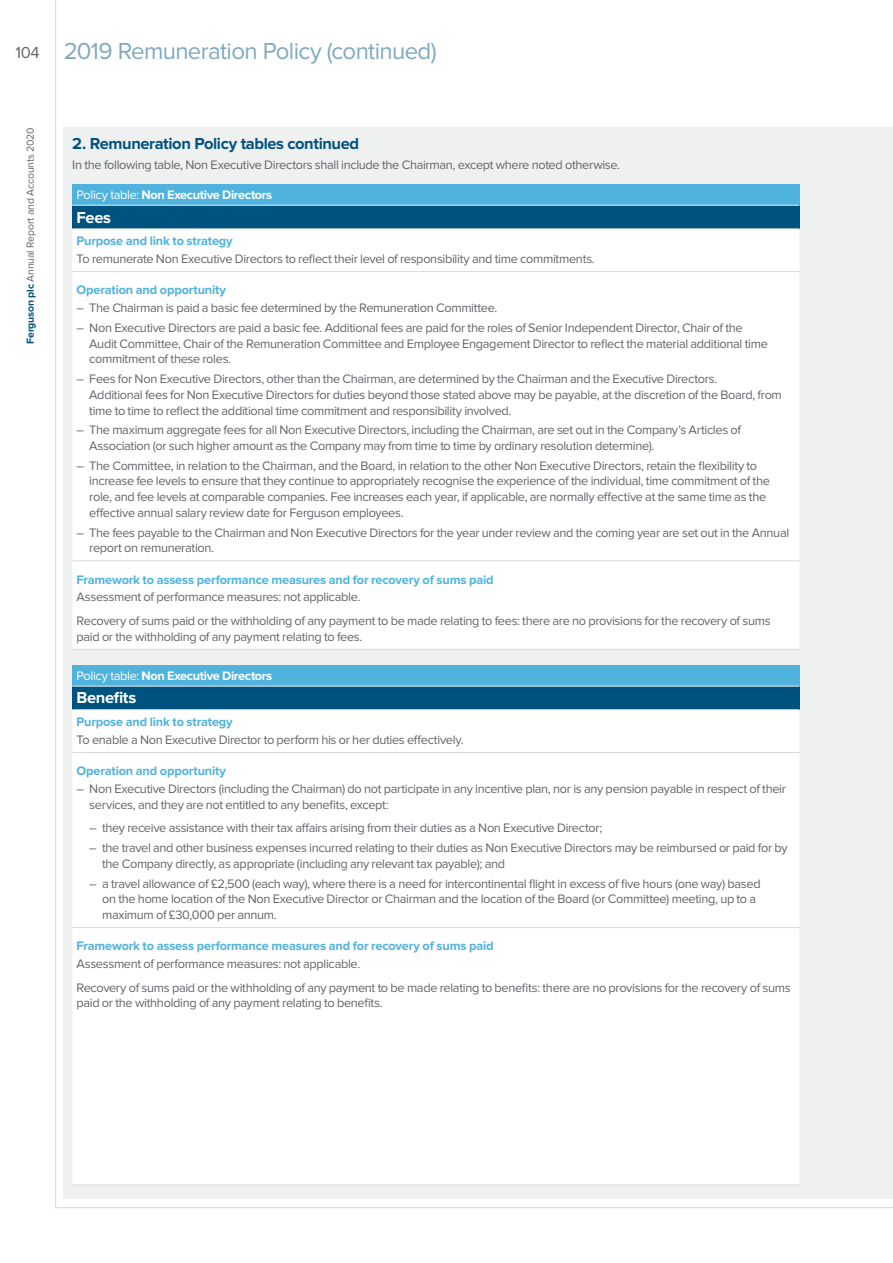
<style>
.page{position:relative;width:893px;height:1263px;background:#fff}
.page>*{position:absolute;margin:0;border:0;box-sizing:border-box;transform-origin:0 0}
.t1{font:24px "Proxima Nova";letter-spacing:-.03em;color:#80a9bf}
.t2{font:700 16.5px "Proxima Nova";letter-spacing:-.025em;color:#00537f}
.t3{font:700 16.5px "Proxima Nova";letter-spacing:-.025em;color:#fff}
.t4{font:12.75px/15.8px "Proxima Nova";letter-spacing:-.025em;color:#636569}
.t5{font:700 12.75px "Proxima Nova";letter-spacing:-.015em;color:#4fb3dd}
.t6{font:700 12.75px "Proxima Nova";letter-spacing:-.025em;color:#fff}
.t7{font:10.5px "Proxima Nova";letter-spacing:-.01em;color:#636569}
.s1{font-size:16.5px;color:#636569}
.s2{font-weight:700;color:#00537f}
.s3{font-weight:400}
</style>
<div class="page">
<hr style="left:55px;top:0;width:1px;height:1208px;background:#d8d8da">
<hr style="left:56px;top:1207px;width:837px;height:1px;background:#d8d8da">
<div style="left:64px;top:128px;width:829px;height:1071px;background:#eff0f0"></div>
<div style="left:72px;top:185px;width:727px;height:20px;background:#4fb3dd"></div>
<div style="left:72px;top:205px;width:727px;height:24px;background:#00537f"></div>
<div style="left:72px;top:230px;width:727px;height:418px;background:#fff"></div>
<hr style="left:72px;top:205px;width:727px;height:1px;background:#eff0f0">
<hr style="left:72px;top:271px;width:727px;height:1px;background:#d8d8da">
<hr style="left:72px;top:649px;width:727px;height:1px;background:#d8d8da">
<hr style="left:72px;top:560px;width:727px;height:1px;background:#d8d8da">
<div style="left:72px;top:665px;width:727px;height:21px;background:#4fb3dd"></div>
<div style="left:72px;top:686px;width:727px;height:24px;background:#00537f"></div>
<div style="left:72px;top:711px;width:727px;height:473px;background:#fff"></div>
<hr style="left:72px;top:686px;width:727px;height:1px;background:#eff0f0">
<hr style="left:72px;top:709px;width:727px;height:1px;background:#eff0f0">
<hr style="left:72px;top:752px;width:727px;height:1px;background:#d8d8da">
<hr style="left:72px;top:1184px;width:727px;height:1px;background:#d8d8da">
<hr style="left:72px;top:927px;width:727px;height:1px;background:#d8d8da">
<h1 class="t1" style="left:15px;top:40px;width:423px"><span class="s1">104</span> 2019 Remuneration Policy (continued)</h1>
<p class="t7" style="left:26px;top:344px;width:218px;rotate:-90deg"><span class="s2">Ferguson plc</span> Annual Report and Accounts 2020</p>
<p class="t2" style="left:72px;top:136px;width:288px">2. Remuneration Policy tables continued</p>
<p class="t4" style="left:72px;top:157px;width:549px">In the following table, Non Executive Directors shall include the Chairman, except where noted otherwise.</p>
<p class="t6" style="left:77px;top:189px;width:197px"><span class="s3">Policy table:</span> Non Executive Directors</p>
<p class="t3" style="left:77px;top:209px;width:36px">Fees</p>
<p class="t5" style="left:77px;top:235px;width:158px">Purpose and link to strategy</p>
<p class="t4" style="left:77px;top:252px;width:520px">To remunerate Non Executive Directors to reflect their level of responsibility and time commitments.</p>
<p class="t5" style="left:77px;top:284px;width:151px">Operation and opportunity</p>
<p class="t4" style="left:77px;top:301px;width:422px">– The Chairman is paid a basic fee determined by the Remuneration Committee.</p>
<p class="t4" style="left:89px;top:320px;width:680px;text-indent:-13px">– Non Executive Directors are paid a basic fee. Additional fees are paid for the roles of Senior Independent Director, Chair of the<br>Audit Committee, Chair of the Remuneration Committee and Employee Engagement Director to reflect the material additional time commitment of these roles.</p>
<p class="t4" style="left:89px;top:371px;width:694px;text-indent:-13px">– Fees for Non Executive Directors, other than the Chairman, are determined by the Chairman and the Executive Directors.<br>Additional fees for Non Executive Directors for duties beyond those stated above may be payable, at the discretion of the Board, from time to time to reflect the additional time commitment and responsibility involved.</p>
<p class="t4" style="left:89px;top:423px;width:653px;text-indent:-13px">– The maximum aggregate fees for all Non Executive Directors, including the Chairman, are set out in the Company’s Articles of<br>Association (or such higher amount as the Company may from time to time by ordinary resolution determine).</p>
<p class="t4" style="left:89px;top:458px;width:682px;text-indent:-13px">– The Committee, in relation to the Chairman, and the Board, in relation to the other Non Executive Directors, retain the flexibility to increase fee levels to ensure that they continue to appropriately recognise the experience of the individual, time commitment of the role, and fee levels at comparable companies. Fee increases each year, if applicable, are normally effective at the same time as the effective annual salary review date for Ferguson employees.</p>
<p class="t4" style="left:89px;top:525px;width:701px;text-indent:-13px">– The fees payable to the Chairman and Non Executive Directors for the year under review and the coming year are set out in the Annual report on remuneration.</p>
<p class="t5" style="left:77px;top:574px;width:419px">Framework to assess performance measures and for recovery of sums paid</p>
<p class="t4" style="left:77px;top:586px;width:696px;line-height:23.7px">Assessment of performance measures: not applicable.<br>Recovery of sums paid or the withholding of any payment to be made relating to fees: there are no provisions for the recovery of sums</p>
<p class="t4" style="left:77px;top:629px;width:287px">paid or the withholding of any payment relating to fees.</p>
<p class="t6" style="left:77px;top:670px;width:197px"><span class="s3">Policy table:</span> Non Executive Directors</p>
<p class="t3" style="left:77px;top:690px;width:61px">Benefits</p>
<p class="t5" style="left:77px;top:716px;width:158px">Purpose and link to strategy</p>
<p class="t4" style="left:77px;top:732px;width:389px">To enable a Non Executive Director to perform his or her duties effectively.</p>
<p class="t5" style="left:77px;top:765px;width:151px">Operation and opportunity</p>
<p class="t4" style="left:89px;top:781px;width:698px;text-indent:-13px">– Non Executive Directors (including the Chairman) do not participate in any incentive plan, nor is any pension payable in respect of their services, and they are not entitled to any benefits, except:</p>
<p class="t4" style="left:89px;top:821px;width:515px">– they receive assistance with their tax affairs arising from their duties as a Non Executive Director;</p>
<p class="t4" style="left:102px;top:840px;width:687px;text-indent:-13px">– the travel and other business expenses incurred relating to their duties as Non Executive Directors may be reimbursed or paid for by the Company directly, as appropriate (including any relevant tax payable); and</p>
<p class="t4" style="left:102px;top:876px;width:660px;text-indent:-13px">– a travel allowance of £2,500 (each way), where there is a need for intercontinental flight in excess of five hours (one way) based on the home location of the Non Executive Director or Chairman and the location of the Board (or Committee) meeting, up to a maximum of £30,000 per annum.</p>
<p class="t5" style="left:77px;top:940px;width:419px">Framework to assess performance measures and for recovery of sums paid</p>
<p class="t4" style="left:77px;top:952px;width:716px;line-height:23.7px">Assessment of performance measures: not applicable.<br>Recovery of sums paid or the withholding of any payment to be made relating to benefits: there are no provisions for the recovery of sums</p>
<p class="t4" style="left:77px;top:996px;width:308px">paid or the withholding of any payment relating to benefits.</p>
</div>
